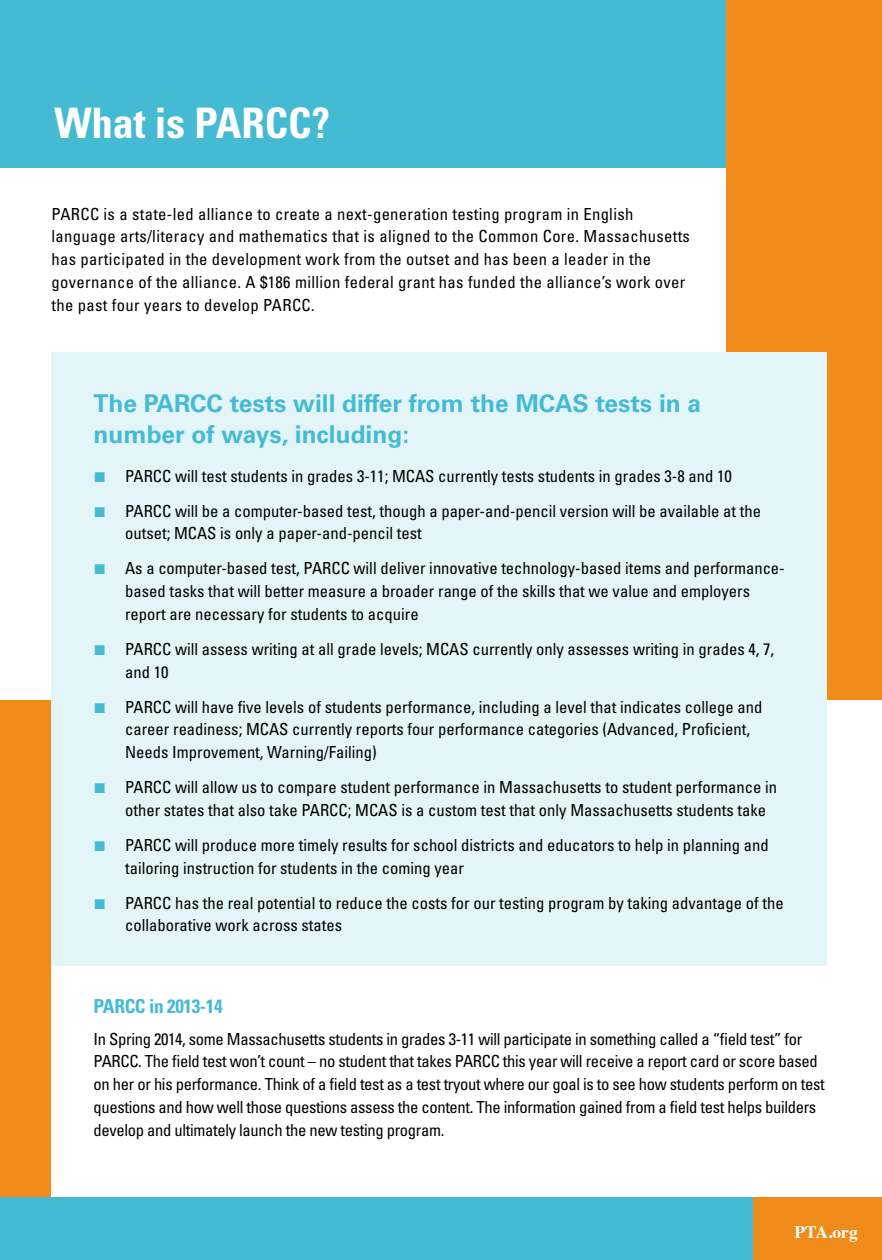
<style>
.page{position:relative;width:882px;height:1260px;background:#fff}
.page>*{position:absolute;margin:0;border:0;box-sizing:border-box;transform-origin:0 0}
.t1{font:700 condensed 42px "Univers LT Std";color:#fff}
.t2{font:700 24.5px/31.5px "Univers LT Std";color:#45bbd3}
.t3{font:700 condensed 19.25px "Univers LT Std";letter-spacing:-.02em;color:#45bbd3}
.t4{font:700 17.5px "Times";color:#fff}
.t5{font:condensed 16.62px/22.8px "Univers LT Std";color:#000}
.t6{font:condensed 16.62px/22.8px "Univers LT Std";letter-spacing:-.02em;color:#000}
.t7{font:condensed 16.62px/22.8px "Univers LT Std";letter-spacing:.02em;color:#000}
.s1{font-family:"Arial";font-stretch:normal;font-size:21px;color:#45bbd3}
</style>
<div class="page">
<div style="left:0;top:701px;width:52px;height:507px;background:#f08b1a"></div>
<div style="left:753px;top:386px;width:129px;height:874px;background:#f08b1a"></div>
<div style="left:0;top:0;width:868px;height:168px;background:#45bbd3"></div>
<div style="left:727px;top:0;width:155px;height:424px;background:#f08b1a"></div>
<div style="left:0;top:1197px;width:753px;height:63px;background:#45bbd3"></div>
<div style="left:52px;top:701px;width:830px;height:496px;background:#fff"></div>
<div style="left:52px;top:352px;width:775px;height:614px;background:#e3f5f8"></div>
<h1 class="t1" style="left:55px;top:97px;width:277px">What is PARCC?</h1>
<p class="t7" style="left:52px;top:202px;width:640px">PARCC is a state-led alliance to create a next-generation testing program in English language arts/literacy and mathematics that is aligned to the Common Core. Massachusetts has participated in the development work from the outset and has been a leader in the governance of the alliance. A $186 million federal grant has funded the alliance’s work over the past four years to develop PARCC.</p>
<h2 class="t2" style="left:94px;top:387px;width:609px">The PARCC tests will differ from the MCAS tests in a number of ways, including:</h2>
<p class="t5" style="left:94px;top:464px;width:640px"><span class="s1">■</span> PARCC will test students in grades 3-11; MCAS currently tests students in grades 3-8 and 10</p>
<p class="t5" style="left:125px;top:499px;width:638px;text-indent:-31px"><span class="s1">■</span> PARCC will be a computer-based test, though a paper-and-pencil version will be available at the outset; MCAS is only a paper-and-pencil test</p>
<p class="t5" style="left:125px;top:557px;width:661px;text-indent:-31px"><span class="s1">■</span> As a computer-based test, PARCC will deliver innovative technology-based items and performance&shy;based tasks that will better measure a broader range of the skills that we value and employers report are necessary for students to acquire</p>
<p class="t5" style="left:125px;top:637px;width:651px;text-indent:-31px"><span class="s1">■</span> PARCC will assess writing at all grade levels; MCAS currently only assesses writing in grades 4, 7, and 10</p>
<p class="t5" style="left:125px;top:695px;width:639px;text-indent:-31px"><span class="s1">■</span> PARCC will have five levels of students performance, including a level that indicates college and career readiness; MCAS currently reports four performance categories (Advanced, Proficient,<br>Needs Improvement, Warning/Failing)</p>
<p class="t5" style="left:125px;top:776px;width:654px;text-indent:-31px"><span class="s1">■</span> PARCC will allow us to compare student performance in Massachusetts to student performance in other states that also take PARCC; MCAS is a custom test that only Massachusetts students take</p>
<p class="t5" style="left:125px;top:833px;width:645px;text-indent:-31px"><span class="s1">■</span> PARCC will produce more timely results for school districts and educators to help in planning and tailoring instruction for students in the coming year</p>
<p class="t5" style="left:125px;top:891px;width:660px;text-indent:-31px"><span class="s1">■</span> PARCC has the real potential to reduce the costs for our testing program by taking advantage of the collaborative work across states</p>
<p class="t3" style="left:94px;top:995px;width:32px">PARCC</p>
<p class="t3" style="left:149px;top:995px;width:75px">in 2013-14</p>
<p class="t6" style="left:94px;top:1027px;width:733px">In Spring 2014, some Massachusetts students in grades 3-11 will participate in something called a “field test” for PARCC. The field test won’t count – no student that takes PARCC this year will receive a report card or score based on her or his performance. Think of a field test as a test tryout where our goal is to see how students perform on test questions and how well those questions assess the content. The information gained from a field test helps builders develop and ultimately launch the new testing program.</p>
<p class="t4" style="left:794px;top:1216px;width:65px">PTA.org</p>
</div>
